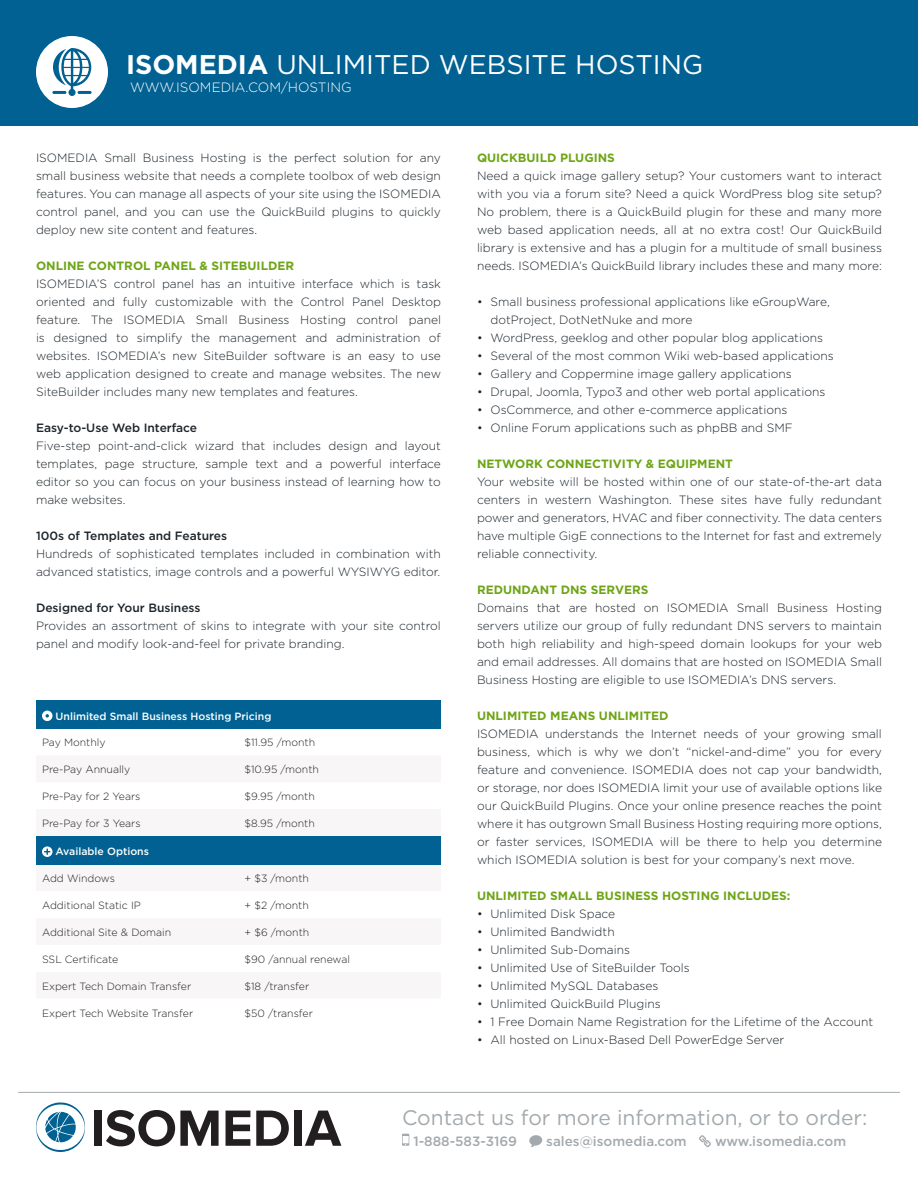
<style>
.page{position:relative;width:918px;height:1188px;background:#fff}
.page>*{position:absolute;margin:0;border:0;box-sizing:border-box;transform-origin:0 0}
.t1{font:27px "Gotham HTF";color:#fff}
.t2{font:21px "Gotham HTF";color:#a3a9ad}
.t3{font:500 13.5px "Gotham HTF";color:#a3a9ad}
.t4{font:300 13.5px "Gotham HTF";color:#fff}
.t5{font:300 12px/18px "Gotham HTF";color:#1b242b;text-align:justify}
.Section_Heading{font:700 12px "Gotham HTF";color:#6ea516}
.t6{font:500 12px "Gotham HTF";color:#1b242b}
.t7{font:300 10.5px "Gotham HTF";color:#231f20}
.t8{font:500 10.5px "Gotham HTF";color:#fff}
.s1{font-weight:700}
</style>
<div class="page">
<div style="left:0;top:0;width:918px;height:126px;background:#006192"></div>
<div style="left:36px;top:36px;width:72px;height:72px;background:#fff;border-radius:50%"></div>
<hr style="left:78px;top:91px;width:14px;height:3px;background:#006192">
<hr style="left:52px;top:91px;width:14px;height:3px;background:#006192">
<svg style="left:53px;top:48px;width:38px;height:48px"></svg>
<div style="left:36px;top:700px;width:405px;height:29px;background:#006192"></div>
<svg style="left:36px;top:864px;width:405px;height:1px"></svg>
<div style="left:36px;top:836px;width:405px;height:28px;background:#006192"></div>
<svg style="left:42px;top:711px;width:10px;height:10px"></svg>
<svg style="left:42px;top:846px;width:10px;height:11px"></svg>
<svg style="left:402px;top:1134px;width:7px;height:12px"></svg>
<svg style="left:529px;top:1135px;width:14px;height:13px"></svg>
<svg style="left:699px;top:1135px;width:12px;height:12px"></svg>
<hr style="left:18px;top:1092px;width:882px;height:1px;background:#a3a9ad">
<svg style="left:36px;top:1102px;width:49px;height:50px"></svg>
<div style="left:94px;top:1111px;width:7px;height:35px;background:#231f20"></div>
<svg style="left:106px;top:1110px;width:113px;height:36px"></svg>
<svg style="left:226px;top:1111px;width:24px;height:35px"></svg>
<svg style="left:256px;top:1111px;width:33px;height:35px"></svg>
<div style="left:294px;top:1111px;width:8px;height:35px;background:#231f20"></div>
<svg style="left:305px;top:1111px;width:36px;height:35px"></svg>
<p class="t1" style="left:126px;top:49px;width:579px"><span class="s1">ISOMEDIA</span> UNLIMITED WEBSITE HOSTING</p>
<p class="t4" style="left:130px;top:80px;width:223px">WWW.ISOMEDIA.COM/HOSTING</p>
<p class="t5" style="left:36px;top:149px;width:407px">ISOMEDIA Small Business Hosting is the perfect solution for any small business website that needs a complete toolbox of web design features. You can manage all aspects of your site using the ISOMEDIA control panel, and you can use the QuickBuild plugins to quickly deploy new site content and features.</p>
<p class="Section_Heading" style="left:36px;top:259px;width:260px">ONLINE CONTROL PANEL &amp; SITEBUILDER</p>
<p class="t5" style="left:36px;top:275px;width:407px">ISOMEDIA’S control panel has an intuitive interface which is task oriented and fully customizable with the Control Panel Desktop feature. The ISOMEDIA Small Business Hosting control panel is designed to simplify the management and administration of websites. ISOMEDIA’s new SiteBuilder software is an easy to use web application designed to create and manage websites. The new SiteBuilder includes many new templates and features.</p>
<p class="t6" style="left:36px;top:421px;width:163px">Easy-to-Use Web Interface</p>
<p class="t5" style="left:36px;top:437px;width:407px">Five-step point-and-click wizard that includes design and layout templates, page structure, sample text and a powerful interface editor so you can focus on your business instead of learning how to make websites.</p>
<p class="t6" style="left:36px;top:529px;width:193px">100s of Templates and Features</p>
<p class="t5" style="left:36px;top:545px;width:406px">Hundreds of sophisticated templates included in combination with advanced statistics, image controls and a powerful WYSIWYG editor.</p>
<p class="t6" style="left:36px;top:601px;width:166px">Designed for Your Business</p>
<p class="t5" style="left:36px;top:617px;width:406px">Provides an assortment of skins to integrate with your site control panel and modify look-and-feel for private branding.</p>
<p class="t8" style="left:56px;top:710px;width:217px">Unlimited Small Business Hosting Pricing</p>
<p class="t7" style="left:42px;top:737px;width:65px">Pay Monthly</p>
<p class="t7" style="left:244px;top:737px;width:72px">$11.95 /month</p>
<p class="t7" style="left:42px;top:764px;width:90px">Pre-Pay Annually</p>
<p class="t7" style="left:244px;top:764px;width:76px">$10.95 /month</p>
<p class="t7" style="left:42px;top:791px;width:100px">Pre-Pay for 2 Years</p>
<p class="t7" style="left:244px;top:791px;width:72px">$9.95 /month</p>
<p class="t7" style="left:42px;top:818px;width:100px">Pre-Pay for 3 Years</p>
<p class="t7" style="left:244px;top:818px;width:72px">$8.95 /month</p>
<p class="t8" style="left:56px;top:846px;width:95px">Available Options</p>
<p class="t7" style="left:42px;top:873px;width:74px">Add Windows</p>
<p class="t7" style="left:244px;top:873px;width:66px">+ $3 /month</p>
<p class="t7" style="left:42px;top:900px;width:100px">Additional Static IP</p>
<p class="t7" style="left:244px;top:900px;width:66px">+ $2 /month</p>
<p class="t7" style="left:42px;top:927px;width:131px">Additional Site &amp; Domain</p>
<p class="t7" style="left:244px;top:927px;width:66px">+ $6 /month</p>
<p class="t7" style="left:42px;top:953px;width:78px">SSL Certificate</p>
<p class="t7" style="left:244px;top:953px;width:107px">$90 /annual renewal</p>
<p class="t7" style="left:42px;top:980px;width:151px">Expert Tech Domain Transfer</p>
<p class="t7" style="left:244px;top:980px;width:66px">$18 /transfer</p>
<p class="t7" style="left:42px;top:1007px;width:153px">Expert Tech Website Transfer</p>
<p class="t7" style="left:244px;top:1007px;width:70px">$50 /transfer</p>
<p class="Section_Heading" style="left:477px;top:151px;width:139px">QUICKBUILD PLUGINS</p>
<p class="t5" style="left:477px;top:167px;width:407px">Need a quick image gallery setup? Your customers want to interact with you via a forum site? Need a quick WordPress blog site setup?<br>No problem, there is a QuickBuild plugin for these and many more web based application needs, all at no extra cost! Our QuickBuild library is extensive and has a plugin for a multitude of small business needs. ISOMEDIA’s QuickBuild library includes these and many more:</p>
<p class="t5" style="left:490px;top:293px;width:341px;text-indent:-14px">• Small business professional applications like eGroupWare, dotProject, DotNetNuke and more</p>
<p class="t5" style="left:477px;top:329px;width:348px">• WordPress, geeklog and other popular blog applications</p>
<p class="t5" style="left:477px;top:347px;width:358px">• Several of the most common Wiki web-based applications</p>
<p class="t5" style="left:477px;top:365px;width:316px">• Gallery and Coppermine image gallery applications</p>
<p class="t5" style="left:477px;top:383px;width:350px">• Drupal, Joomla, Typo3 and other web portal applications</p>
<p class="t5" style="left:477px;top:401px;width:312px">• OsCommerce, and other e-commerce applications</p>
<p class="t5" style="left:477px;top:419px;width:317px">• Online Forum applications such as phpBB and SMF</p>
<p class="Section_Heading" style="left:477px;top:457px;width:258px">NETWORK CONNECTIVITY &amp; EQUIPMENT</p>
<p class="t5" style="left:477px;top:473px;width:407px">Your website will be hosted within one of our state-of-the-art data centers in western Washington. These sites have fully redundant power and generators, HVAC and fiber connectivity. The data centers have multiple GigE connections to the Internet for fast and extremely reliable connectivity.</p>
<p class="Section_Heading" style="left:477px;top:583px;width:173px">REDUNDANT DNS SERVERS</p>
<p class="t5" style="left:477px;top:599px;width:407px">Domains that are hosted on ISOMEDIA Small Business Hosting servers utilize our group of fully redundant DNS servers to maintain both high reliability and high-speed domain lookups for your web and email addresses. All domains that are hosted on ISOMEDIA Small Business Hosting are eligible to use ISOMEDIA’s DNS servers.</p>
<p class="Section_Heading" style="left:477px;top:709px;width:193px">UNLIMITED MEANS UNLIMITED</p>
<p class="t5" style="left:477px;top:725px;width:407px">ISOMEDIA understands the Internet needs of your growing small business, which is why we don’t “nickel-and-dime” you for every feature and convenience. ISOMEDIA does not cap your bandwidth, or storage, nor does ISOMEDIA limit your use of available options like our QuickBuild Plugins. Once your online presence reaches the point where it has outgrown Small Business Hosting requiring more options, or faster services, ISOMEDIA will be there to help you determine which ISOMEDIA solution is best for your company’s next move.</p>
<p class="Section_Heading" style="left:477px;top:889px;width:315px">UNLIMITED SMALL BUSINESS HOSTING INCLUDES:</p>
<p class="t5" style="left:477px;top:905px;width:140px">• Unlimited Disk Space</p>
<p class="t5" style="left:477px;top:923px;width:139px">• Unlimited Bandwidth</p>
<p class="t5" style="left:477px;top:941px;width:155px">• Unlimited Sub-Domains</p>
<p class="t5" style="left:477px;top:959px;width:214px">• Unlimited Use of SiteBuilder Tools</p>
<p class="t5" style="left:477px;top:977px;width:183px">• Unlimited MySQL Databases</p>
<p class="t5" style="left:477px;top:995px;width:185px">• Unlimited QuickBuild Plugins</p>
<p class="t5" style="left:477px;top:1013px;width:398px">• 1 Free Domain Name Registration for the Lifetime of the Account</p>
<p class="t5" style="left:477px;top:1031px;width:309px">• All hosted on Linux-Based Dell PowerEdge Server</p>
<p class="t2" style="left:402px;top:1106px;width:467px">Contact us for more information, or to order:</p>
<p class="t3" style="left:413px;top:1133px;width:105px">1-888-583-3169</p>
<p class="t3" style="left:546px;top:1133px;width:142px">sales@isomedia.com</p>
<p class="t3" style="left:715px;top:1133px;width:133px">www.isomedia.com</p>
</div>
